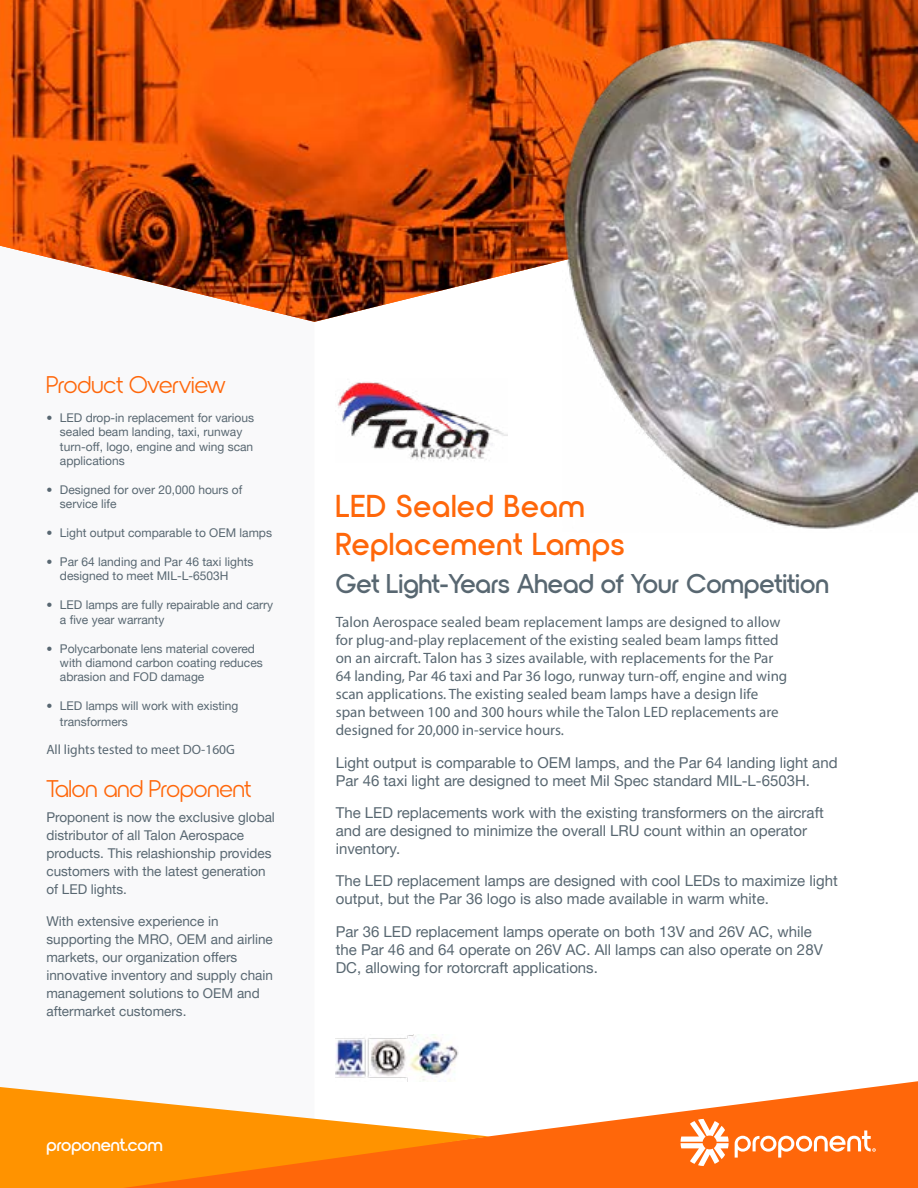
<style>
.page{position:relative;width:918px;height:1188px;background:#fff}
.page>*{position:absolute;margin:0;border:0;box-sizing:border-box;transform-origin:0 0}
.t1{font:600 31.5px/37.8px "Nordique Pro";letter-spacing:.03em;color:#ff670a}
.t2{font:600 27px "Nordique Pro";color:#586771}
.t3{font:24px "Nordique Pro";color:#ff670a}
.t4{font:600 18px "Nordique Pro";color:#fff}
.t5{font:15px/18px "Helvetica Neue LT Pro";color:#586771}
.t6{font:15px/18px "Myriad Pro";color:#586771}
.t7{font:13.5px/18px "Helvetica Neue LT Pro";color:#586771}
.t8{font:13.5px "Myriad Pro";color:#586771}
.t9{font:12px/14.4px "Helvetica Neue LT Pro";color:#586771}
</style>
<div class="page">
<img style="left:0;top:0;width:918px;height:322px">
<img style="left:337px;top:382px;width:171px;height:78px">
<img style="left:336px;top:1034px;width:123px;height:47px">
<img style="left:563px;top:28px;width:355px;height:501px">
<svg style="left:407px;top:1081px;width:511px;height:107px;fill:#ff670a"></svg>
<svg style="left:0;top:1087px;width:489px;height:101px;fill:#ff9300"></svg>
<svg style="left:735px;top:1130px;width:141px;height:28px"></svg>
<svg style="left:681px;top:1119px;width:48px;height:47px"></svg>
<h3 class="t3" style="left:46px;top:371px;width:181px">Product Overview</h3>
<p class="t9" style="left:60px;top:410px;width:196px;text-indent:-14px">• LED drop-in replacement for various sealed beam landing, taxi, runway turn-off, logo, engine and wing scan applications</p>
<p class="t9" style="left:60px;top:482px;width:184px;text-indent:-14px">• Designed for over 20,000 hours of service life</p>
<p class="t9" style="left:46px;top:525px;width:227px">• Light output comparable to OEM lamps</p>
<p class="t9" style="left:60px;top:554px;width:195px;text-indent:-14px">• Par 64 landing and Par 46 taxi lights designed to meet MIL-L-6503H</p>
<p class="t9" style="left:60px;top:598px;width:215px;text-indent:-14px">• LED lamps are fully repairable and carry a five year warranty</p>
<p class="t9" style="left:60px;top:641px;width:204px;text-indent:-14px">• Polycarbonate lens material covered with diamond carbon coating reduces abrasion and FOD damage</p>
<p class="t9" style="left:60px;top:698px;width:180px;line-height:16.2px;text-indent:-14px">• LED lamps will work with existing transformers</p>
<p class="t8" style="left:46px;top:741px;width:190px">All lights tested to meet DO-160G</p>
<h3 class="t3" style="left:46px;top:775px;width:206px">Talon and Proponent</h3>
<p class="t7" style="left:46px;top:808px;width:230px">Proponent is now the exclusive global distributor of all Talon Aerospace products. This relashionship provides customers with the latest generation of LED lights.</p>
<p class="t7" style="left:46px;top:912px;width:228px">With extensive experience in supporting the MRO, OEM and airline markets, our organization offers innovative inventory and supply chain management solutions to OEM and aftermarket customers.</p>
<p class="t4" style="left:46px;top:1134px;width:118px">proponent.com</p>
<h1 class="t1" style="left:336px;top:487px;width:290px">LED Sealed Beam<br>Replacement Lamps</h1>
<h2 class="t2" style="left:336px;top:568px;width:495px">Get Light-Years Ahead of Your Competition</h2>
<p class="t6" style="left:336px;top:613px;width:453px">Talon Aerospace sealed beam replacement lamps are designed to allow for plug-and-play replacement of the existing sealed beam lamps fitted on an aircraft. Talon has 3 sizes available, with replacements for the Par 64 landing, Par 46 taxi and Par 36 logo, runway turn-off, engine and wing scan applications. The existing sealed beam lamps have a design life span between 100 and 300 hours while the Talon LED replacements are designed for 20,000 in-service hours.</p>
<p class="t5" style="left:336px;top:753px;width:503px">Light output is comparable to OEM lamps, and the Par 64 landing light and<br>Par 46 taxi light are designed to meet Mil Spec standard MIL-L-6503H.</p>
<p class="t5" style="left:336px;top:803px;width:490px">The LED replacements work with the existing transformers on the aircraft and are designed to minimize the overall LRU count within an operator inventory.</p>
<p class="t5" style="left:336px;top:872px;width:504px">The LED replacement lamps are designed with cool LEDs to maximize light output, but the Par 36 logo is also made available in warm white.</p>
<p class="t5" style="left:336px;top:922px;width:489px">Par 36 LED replacement lamps operate on both 13V and 26V AC, while the Par 46 and 64 operate on 26V AC. All lamps can also operate on 28V<br>DC, allowing for rotorcraft applications.</p>
</div>
